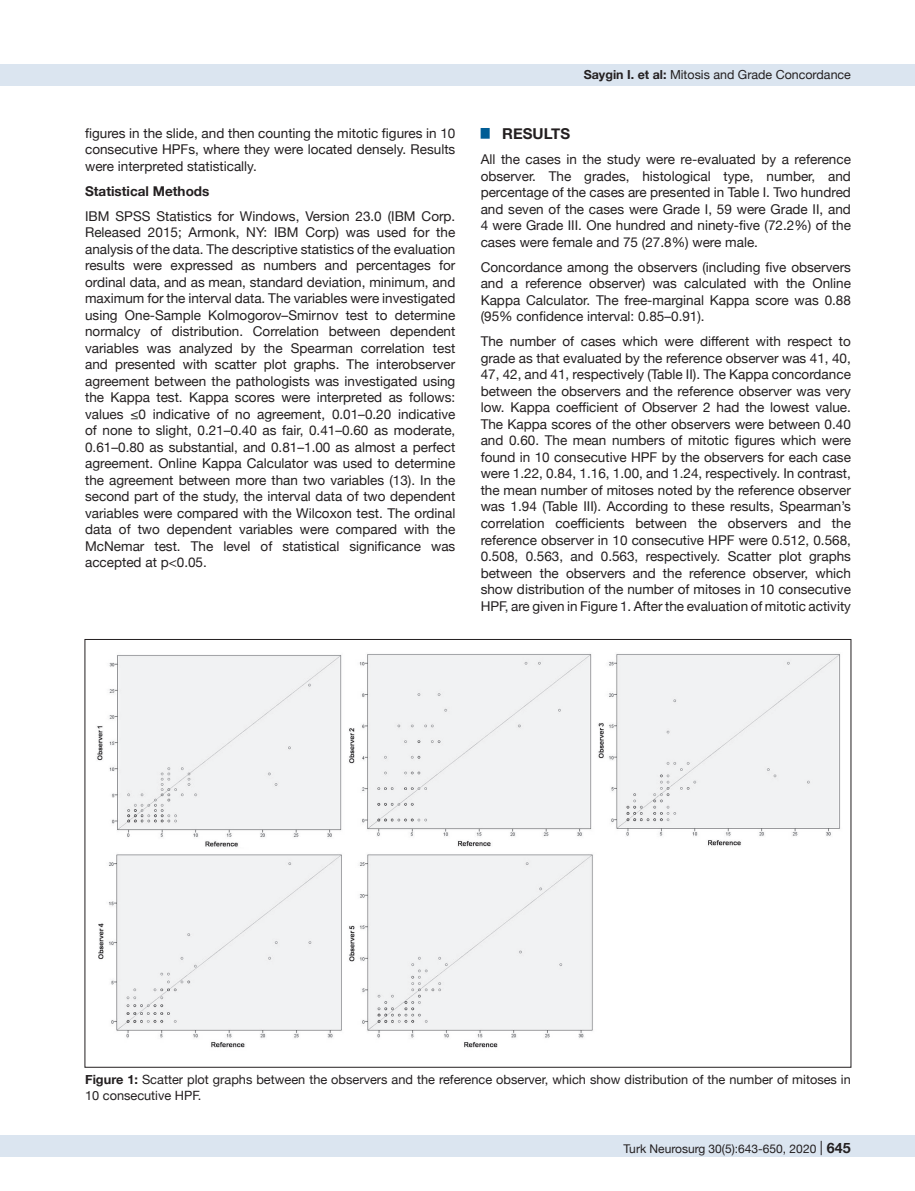
<style>
.page{position:relative;width:915px;height:1191px;background:#fff}
.page>*{position:absolute;margin:0;border:0;box-sizing:border-box;transform-origin:0 0}
.t1{font:700 15px "Helvetica Neue";color:#231f20}
.t2{font:13.5px/16.5px "Helvetica Neue";color:#231f20;text-align:justify}
.t3{font:700 13.5px "Helvetica Neue";color:#231f20}
.t4{font:12.75px/15.8px "Helvetica Neue";color:#231f20}
.t5{font:12.45px "Helvetica Neue";color:#231f20}
.t6{font:12px "Helvetica Neue";color:#231f20}
.s1{font-weight:700}
.s2{font-size:14.25px}
.s3{font-weight:700;font-size:14.25px}
</style>
<div class="page">
<div style="left:0;top:1135px;width:914px;height:22px;background:#dbe5f0"></div>
<div style="left:0;top:64px;width:914px;height:21px;background:#dbe5f0"></div>
<img style="left:97px;top:654px;width:743px;height:394px">
<p class="t2" style="left:85px;top:125px;width:371px">figures in the slide, and then counting the mitotic figures in 10 consecutive HPFs, where they were located densely. Results were interpreted statistically.</p>
<p class="t3" style="left:85px;top:180px;width:126px">Statistical Methods</p>
<p class="t2" style="left:85px;top:208px;width:371px">IBM SPSS Statistics for Windows, Version 23.0 (IBM Corp.<br>Released 2015; Armonk, NY: IBM Corp) was used for the analysis of the data. The descriptive statistics of the evaluation results were expressed as numbers and percentages for ordinal data, and as mean, standard deviation, minimum, and maximum for the interval data. The variables were investigated using One-Sample Kolmogorov–Smirnov test to determine normalcy of distribution. Correlation between dependent variables was analyzed by the Spearman correlation test and presented with scatter plot graphs. The interobserver agreement between the pathologists was investigated using the Kappa test. Kappa scores were interpreted as follows: values ≤0 indicative of no agreement, 0.01–0.20 indicative of none to slight, 0.21–0.40 as fair, 0.41–0.60 as moderate, 0.61–0.80 as substantial, and 0.81–1.00 as almost a perfect agreement. Online Kappa Calculator was used to determine the agreement between more than two variables (13). In the second part of the study, the interval data of two dependent variables were compared with the Wilcoxon test. The ordinal data of two dependent variables were compared with the McNemar test. The level of statistical significance was accepted at p&lt;0.05.</p>
<p class="t5" style="left:583px;top:66px;width:269px"><span class="s1">Saygin I. et al:</span> Mitosis and Grade Concordance</p>
<p class="t1" style="left:480px;top:122px;width:91px"><sup>█</sup> RESULTS</p>
<p class="t2" style="left:480px;top:152px;width:371px">All the cases in the study were re-evaluated by a reference observer. The grades, histological type, number, and percentage of the cases are presented in Table I. Two hundred and seven of the cases were Grade I, 59 were Grade II, and 4 were Grade III. One hundred and ninety-five (72.2%) of the cases were female and 75 (27.8%) were male.</p>
<p class="t2" style="left:480px;top:260px;width:371px">Concordance among the observers (including five observers and a reference observer) was calculated with the Online Kappa Calculator. The free-marginal Kappa score was 0.88 (95% confidence interval: 0.85–0.91).</p>
<p class="t2" style="left:480px;top:334px;width:371px">The number of cases which were different with respect to grade as that evaluated by the reference observer was 41, 40, 47, 42, and 41, respectively (Table II). The Kappa concordance between the observers and the reference observer was very low. Kappa coefficient of Observer 2 had the lowest value.<br>The Kappa scores of the other observers were between 0.40 and 0.60. The mean numbers of mitotic figures which were found in 10 consecutive HPF by the observers for each case were 1.22, 0.84, 1.16, 1.00, and 1.24, respectively. In contrast, the mean number of mitoses noted by the reference observer was 1.94 (Table III). According to these results, Spearman’s correlation coefficients between the observers and the reference observer in 10 consecutive HPF were 0.512, 0.568, 0.508, 0.563, and 0.563, respectively. Scatter plot graphs between the observers and the reference observer, which show distribution of the number of mitoses in 10 consecutive HPF, are given in Figure 1. After the evaluation of mitotic activity</p>
<p class="t4" style="left:85px;top:1072px;width:767px"><span class="s1">Figure 1:</span> Scatter plot graphs between the observers and the reference observer, which show distribution of the number of mitoses in<br>10 consecutive HPF.</p>
<p class="t6" style="left:623px;top:1140px;width:250px">Turk Neurosurg 30(5):643-650, 2020 <span class="s2">|</span> <span class="s3">645645</span></p>
</div>
